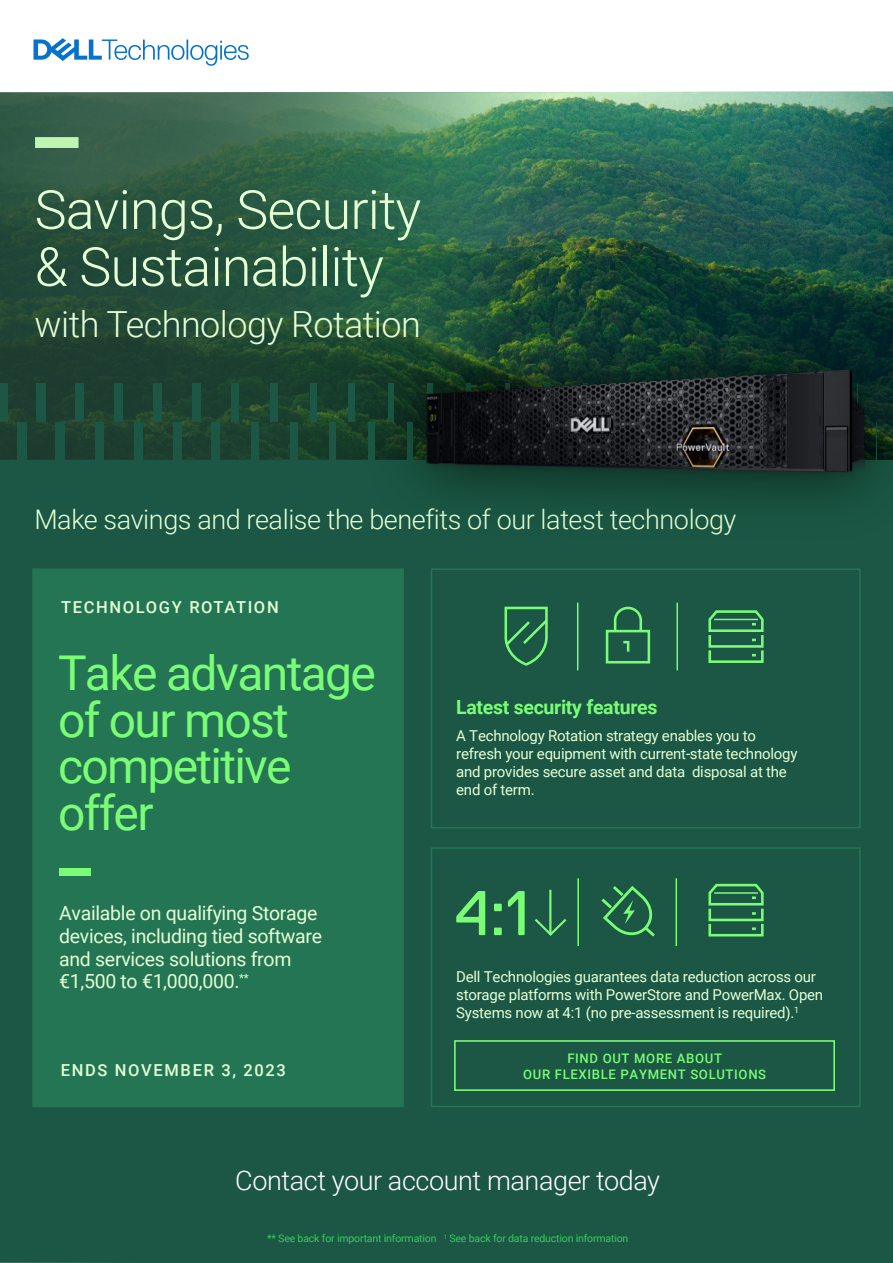
<style>
.page{position:relative;width:893px;height:1263px;background:#fff}
.page>*{position:absolute;margin:0;border:0;box-sizing:border-box;transform-origin:0 0}
.t1{font:63px "Dell Replica";color:#7bfc76}
.t2{font:300 54px/57px "Roboto";letter-spacing:-.015em;color:#e4ffd6}
.t3{font:48px/46.5px "Roboto";letter-spacing:-.035em;color:#7bfc76}
.t4{font:300 36px "Roboto";letter-spacing:-.015em;color:#e4ffd6}
.t5{font:300 27px "Roboto";letter-spacing:-.015em;color:#e4ffd6}
.t6{font:300 27px "Roboto";letter-spacing:-.015em;color:#fff}
.t7{font:19.5px/22.5px "Roboto";letter-spacing:-.015em;color:#e4ffd6}
.t8{font:700 19.5px "Roboto";letter-spacing:-.015em;color:#7bfc76}
.t9{font:500 16.5px "Roboto";letter-spacing:.1em;color:#e4ffd6}
.t10{font:15px/18px "Roboto";letter-spacing:-.015em;color:#e4ffd6}
.t11{font:500 13.05px/15.8px "Roboto";letter-spacing:.05em;color:#7bfc76;text-align:center}
.t12{font:10.5px "Roboto";letter-spacing:-.015em;color:#37cc5c}
</style>
<div class="page">
<img style="left:556px;top:92px;width:337px;height:196px">
<svg style="left:0;top:92px;width:556px;height:368px;background:#2e5a43"></svg>
<div style="left:0;top:460px;width:893px;height:803px;background:#1b5744"></div>
<div style="left:56px;top:500px;width:9px;height:38px;background:#1b5744"></div>
<div style="left:134px;top:500px;width:9px;height:38px;background:#1b5744"></div>
<div style="left:212px;top:500px;width:8px;height:38px;background:#1b5744"></div>
<div style="left:290px;top:500px;width:7px;height:38px;background:#1b5744"></div>
<div style="left:17px;top:500px;width:9px;height:38px;background:#1b5744"></div>
<div style="left:95px;top:500px;width:9px;height:38px;background:#1b5744"></div>
<div style="left:173px;top:500px;width:8px;height:38px;background:#1b5744"></div>
<div style="left:251px;top:500px;width:7px;height:38px;background:#1b5744"></div>
<div style="left:329px;top:500px;width:7px;height:38px;background:#1b5744"></div>
<div style="left:36px;top:461px;width:10px;height:39px;background:#1b5744"></div>
<div style="left:114px;top:461px;width:9px;height:39px;background:#1b5744"></div>
<div style="left:192px;top:461px;width:9px;height:39px;background:#1b5744"></div>
<div style="left:271px;top:461px;width:7px;height:39px;background:#1b5744"></div>
<div style="left:0;top:461px;width:7px;height:39px;background:#1b5744"></div>
<div style="left:75px;top:461px;width:9px;height:39px;background:#1b5744"></div>
<div style="left:154px;top:461px;width:8px;height:39px;background:#1b5744"></div>
<div style="left:232px;top:461px;width:7px;height:39px;background:#1b5744"></div>
<div style="left:310px;top:461px;width:6px;height:39px;background:#1b5744"></div>
<div style="left:56px;top:422px;width:9px;height:39px;background:#1b5744"></div>
<div style="left:134px;top:422px;width:9px;height:39px;background:#1b5744"></div>
<div style="left:212px;top:422px;width:8px;height:39px;background:#1b5744"></div>
<div style="left:290px;top:422px;width:7px;height:39px;background:#1b5744"></div>
<div style="left:17px;top:422px;width:9px;height:39px;background:#1b5744"></div>
<div style="left:95px;top:422px;width:9px;height:39px;background:#1b5744"></div>
<div style="left:173px;top:422px;width:8px;height:39px;background:#1b5744"></div>
<div style="left:251px;top:422px;width:7px;height:39px;background:#1b5744"></div>
<div style="left:329px;top:422px;width:7px;height:39px;background:#1b5744"></div>
<div style="left:36px;top:383px;width:10px;height:39px;background:#1b5744"></div>
<div style="left:114px;top:383px;width:9px;height:39px;background:#1b5744"></div>
<div style="left:192px;top:383px;width:9px;height:39px;background:#1b5744"></div>
<div style="left:271px;top:383px;width:7px;height:39px;background:#1b5744"></div>
<div style="left:0;top:383px;width:7px;height:39px;background:#1b5744"></div>
<div style="left:75px;top:383px;width:9px;height:39px;background:#1b5744"></div>
<div style="left:154px;top:383px;width:8px;height:39px;background:#1b5744"></div>
<div style="left:232px;top:383px;width:7px;height:39px;background:#1b5744"></div>
<div style="left:310px;top:383px;width:6px;height:39px;background:#1b5744"></div>
<div style="left:32px;top:568px;width:373px;height:540px;background:#247554"></div>
<svg style="left:33px;top:38px;width:216px;height:28px"></svg>
<div style="left:35px;top:137px;width:44px;height:11px;background:#c0f4b1"></div>
<div style="left:430px;top:593px;width:431px;height:236px;background:#1b5744"></div>
<div style="left:430px;top:846px;width:431px;height:262px;background:#1b5744"></div>
<div style="left:454px;top:1040px;width:381px;height:51px;border:2px solid #7bfc76"></div>
<img style="left:344px;top:288px;width:549px;height:270px">
<img style="left:418px;top:230px;width:447px;height:363px">
<hr style="left:577px;top:603px;width:1px;height:67px;background:#7bfc76">
<hr style="left:676px;top:603px;width:2px;height:67px;background:#7bfc76">
<svg style="left:613px;top:605px;width:30px;height:25px"></svg>
<div style="left:606px;top:630px;width:44px;height:33px;border:3px solid #7bfc76"></div>
<svg style="left:621px;top:640px;width:10px;height:14px"></svg>
<svg style="left:503px;top:605px;width:47px;height:62px;background:#2e784e"></svg>
<svg style="left:707px;top:609px;width:58px;height:24px"></svg>
<div style="left:708px;top:634px;width:56px;height:14px;border:3px solid #7bfc76"></div>
<div style="left:708px;top:649px;width:56px;height:14px;border:3px solid #7bfc76"></div>
<hr style="left:577px;top:878px;width:2px;height:68px;background:#7bfc76">
<hr style="left:676px;top:878px;width:1px;height:68px;background:#7bfc76">
<svg style="left:598px;top:883px;width:60px;height:57px;background:#2a714b"></svg>
<div style="left:708px;top:907px;width:56px;height:14px;border:3px solid #7bfc76"></div>
<svg style="left:707px;top:882px;width:58px;height:33px;background:#327f50"></svg>
<div style="left:708px;top:922px;width:56px;height:14px;border:3px solid #7bfc76"></div>
<svg style="left:752px;top:927px;width:4px;height:3px"></svg>
<hr style="left:549px;top:890px;width:2px;height:45px;background:#7bfc76">
<svg style="left:532px;top:916px;width:37px;height:22px"></svg>
<div style="left:60px;top:868px;width:31px;height:7px;background:#7bfc76"></div>
<h2 class="t2" style="left:35px;top:179px;width:388px">Savings, Security &amp; Sustainability</h2>
<h3 class="t4" style="left:35px;top:299px;width:388px">with Technology Rotation</h3>
<h3 class="t5" style="left:34px;top:500px;width:704px">Make savings and realise the benefits of our latest technology</h3>
<p class="t9" style="left:61px;top:595px;width:219px">TECHNOLOGY ROTATION</p>
<h3 class="t3" style="left:58px;top:648px;width:319px">Take advantage of our most competitive offer</h3>
<h3 class="t7" style="left:59px;top:901px;width:264px">Available on qualifying Storage devices, including tied software and services solutions from €1,500 to €1,000,000.<sup>**</sup></h3>
<p class="t9" style="left:61px;top:1059px;width:227px">ENDS NOVEMBER 3, 2023</p>
<h3 class="t8" style="left:456px;top:694px;width:203px">Latest security features</h3>
<p class="t10" style="left:456px;top:726px;width:343px">A Technology Rotation strategy enables you to refresh your equipment with current-state technology and provides secure asset and data disposal at the end of term.</p>
<h1 class="t1" style="left:455px;top:878px;width:76px">4:1</h1>
<p class="t10" style="left:456px;top:967px;width:368px">Dell Technologies guarantees data reduction across our storage platforms with PowerStore and PowerMax. Open<br>Systems now at 4:1 (no pre-assessment is required).<sup>1</sup></p>
<p class="t11" style="left:523px;top:1050px;width:245px">FIND OUT MORE ABOUT<br>OUR FLEXIBLE PAYMENT SOLUTIONS</p>
<h3 class="t6" style="left:235px;top:1161px;width:426px">Contact your account manager today</h3>
<p class="t12" style="left:267px;top:1231px;width:363px">** See back for important information <sup>1</sup> See back for data reduction information</p>
</div>
